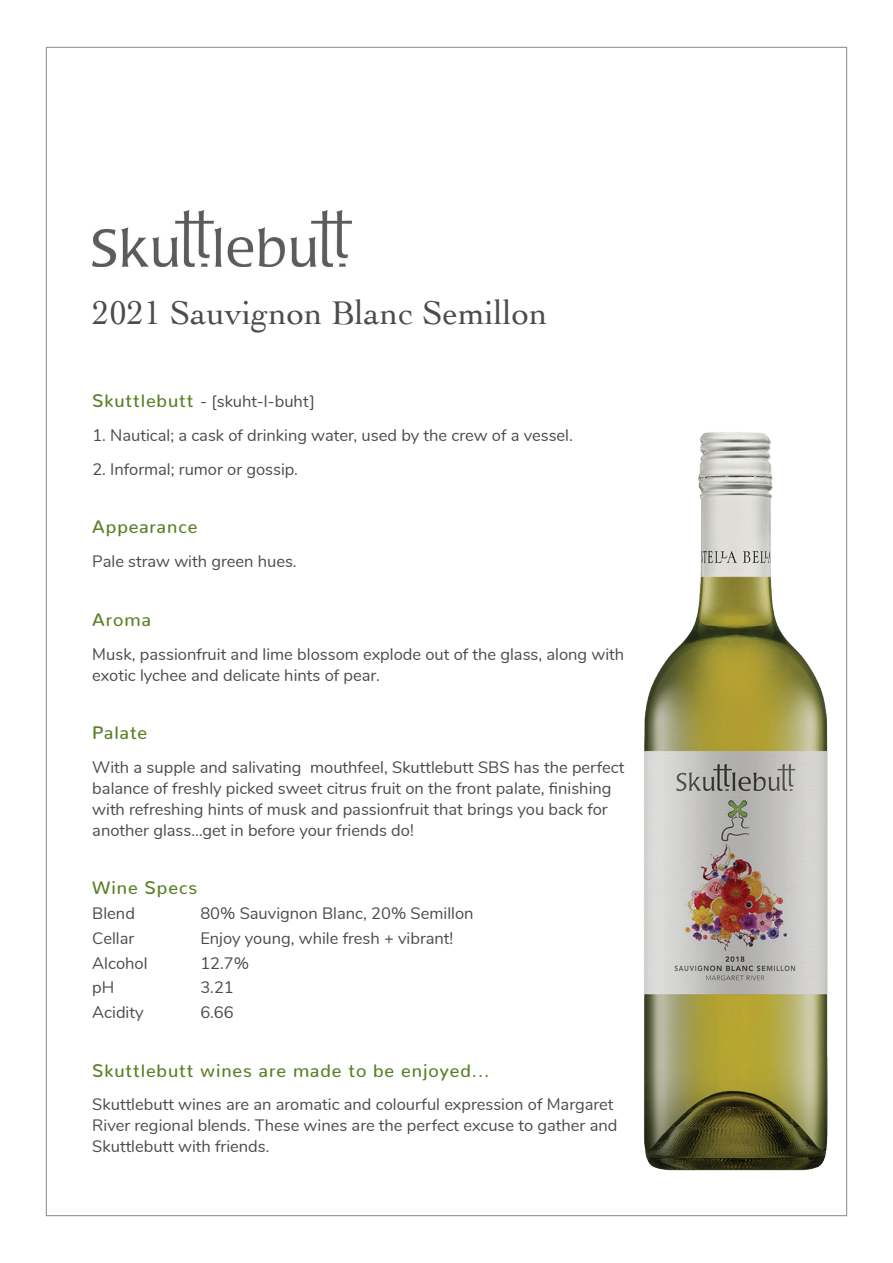
<style>
.page{position:relative;width:893px;height:1263px;background:#fff}
.page>*{position:absolute;margin:0;border:0;box-sizing:border-box;transform-origin:0 0}
.t1{font:34.5px "Cochin";color:#4b4c4d}
.t2{font:500 18px "Nunito";letter-spacing:.05em;color:#5b8026}
.t3{font:16.5px/21px "Nunito";color:#4b4c4d}
.s1{font-weight:500;font-size:18px;color:#5b8026}
</style>
<div class="page">
<img style="left:92px;top:211px;width:260px;height:56px">
<img style="left:644px;top:389px;width:204px;height:789px">
<h1 class="t1" style="left:92px;top:290px;width:457px">2021 Sauvignon Blanc Semillon</h1>
<p class="t3" style="left:92px;top:390px;width:224px"><span class="s1">Skuttlebutt</span> - [skuht-l-buht]</p>
<p class="t3" style="left:92px;top:424px;width:482px">1. Nautical; a cask of drinking water, used by the crew of a vessel.</p>
<p class="t3" style="left:92px;top:458px;width:207px">2. Informal; rumor or gossip.</p>
<p class="t2" style="left:92px;top:511px;width:107px">Appearance</p>
<p class="t3" style="left:92px;top:550px;width:206px">Pale straw with green hues.</p>
<p class="t2" style="left:92px;top:604px;width:60px">Aroma</p>
<p class="t3" style="left:92px;top:642px;width:533px">Musk, passionfruit and lime blossom explode out of the glass, along with exotic lychee and delicate hints of pear.</p>
<p class="t2" style="left:92px;top:717px;width:56px">Palate</p>
<p class="t3" style="left:92px;top:756px;width:533px">With a supple and salivating mouthfeel, Skuttlebutt SBS has the perfect balance of freshly picked sweet citrus fruit on the front palate, finishing with refreshing hints of musk and passionfruit that brings you back for another glass…get in before your friends do!</p>
<p class="t2" style="left:92px;top:872px;width:106px">Wine Specs</p>
<p class="t3" style="left:92px;top:902px;width:44px">Blend</p>
<p class="t3" style="left:200px;top:902px;width:275px">80% Sauvignon Blanc, 20% Semillon</p>
<p class="t3" style="left:92px;top:927px;width:43px">Cellar</p>
<p class="t3" style="left:200px;top:927px;width:255px">Enjoy young, while fresh + vibrant!</p>
<p class="t3" style="left:92px;top:951px;width:57px">Alcohol</p>
<p class="t3" style="left:200px;top:951px;width:50px">12.7%</p>
<p class="t3" style="left:92px;top:976px;width:24px">pH</p>
<p class="t3" style="left:200px;top:976px;width:35px">3.21</p>
<p class="t3" style="left:92px;top:1001px;width:53px">Acidity</p>
<p class="t3" style="left:200px;top:1001px;width:35px">6.66</p>
<p class="t2" style="left:92px;top:1054px;width:399px">Skuttlebutt wines are made to be enjoyed...</p>
<p class="t3" style="left:92px;top:1093px;width:527px">Skuttlebutt wines are an aromatic and colourful expression of Margaret<br>River regional blends. These wines are the perfect excuse to gather and<br>Skuttlebutt with friends.</p>
</div>
